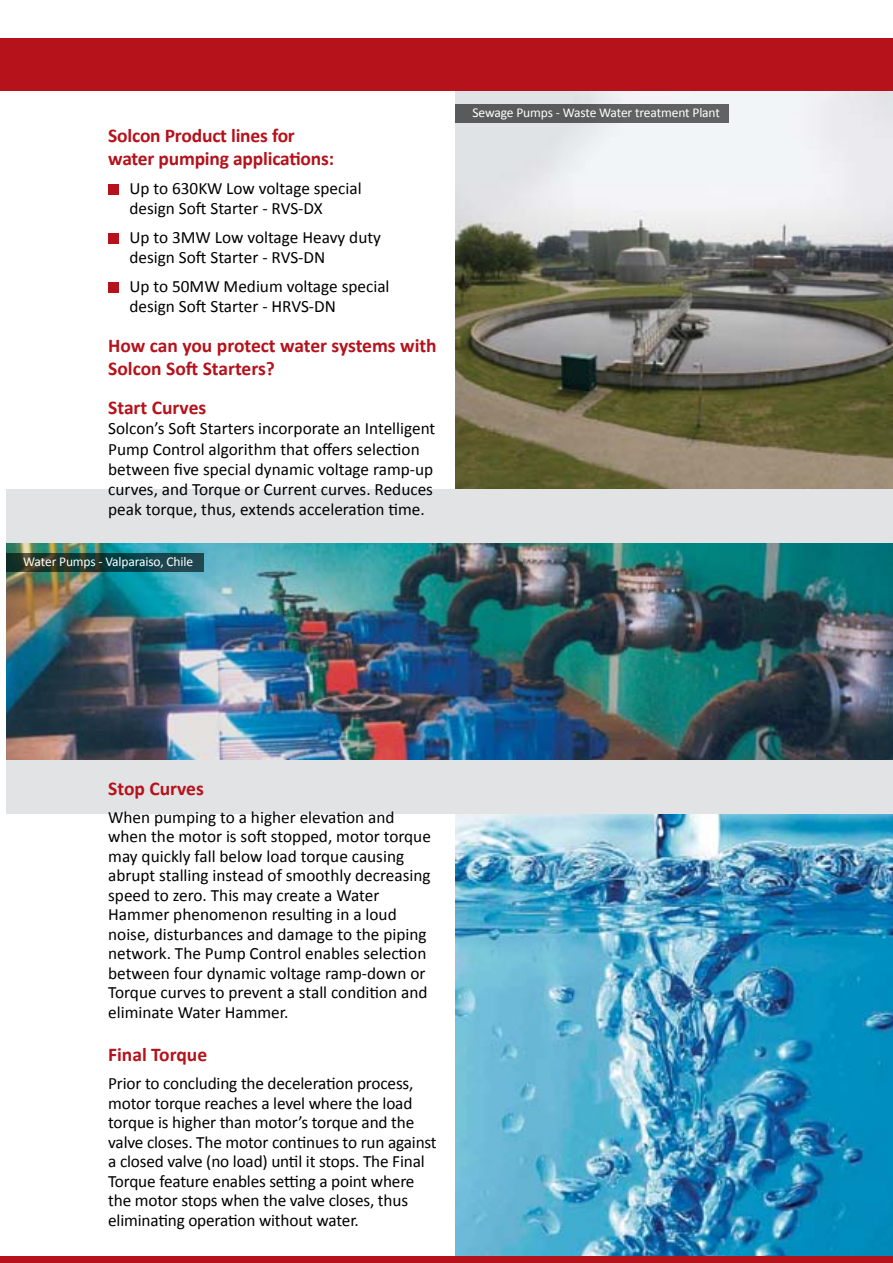
<style>
.page{position:relative;width:893px;height:1263px;background:#fff}
.page>*{position:absolute;margin:0;border:0;box-sizing:border-box;transform-origin:0 0}
.t1{font:700 19.5px/22.5px "Calibri";letter-spacing:-.01em;color:#b5121b}
.t2{font:17.25px/19.5px "Calibri";color:#000}
.t3{font:13.5px "Calibri";letter-spacing:-.01em;color:#fff}
</style>
<div class="page">
<img style="left:455px;top:90px;width:438px;height:400px">
<img style="left:455px;top:814px;width:438px;height:442px">
<img style="left:6px;top:543px;width:887px;height:217px">
<div style="left:6px;top:490px;width:887px;height:53px;background:#e2e3e4"></div>
<div style="left:6px;top:760px;width:887px;height:54px;background:#e2e3e4"></div>
<div style="left:0;top:38px;width:893px;height:52px;background:#b5121b"></div>
<div style="left:0;top:1256px;width:893px;height:7px;background:#b5121b"></div>
<div style="left:108px;top:184px;width:10px;height:10px;background:#b5121b"></div>
<div style="left:108px;top:233px;width:10px;height:10px;background:#b5121b"></div>
<div style="left:108px;top:282px;width:10px;height:10px;background:#b5121b"></div>
<svg style="left:6px;top:554px;width:197px;height:18px;background:#1a3d39"></svg>
<div style="left:455px;top:104px;width:274px;height:18px;background:#5b5c5e"></div>
<p class="t1" style="left:108px;top:124px;width:227px">Solcon Product lines for water pumping applications:</p>
<p class="t2" style="left:129px;top:178px;width:234px;line-height:20.2px">Up to 630KW Low voltage special design Soft Starter - RVS-DX</p>
<p class="t2" style="left:129px;top:227px;width:253px;line-height:20.2px">Up to 3MW Low voltage Heavy duty design Soft Starter - RVS-DN</p>
<p class="t2" style="left:129px;top:276px;width:262px;line-height:20.2px">Up to 50MW Medium voltage special design Soft Starter - HRVS-DN</p>
<p class="t1" style="left:108px;top:334px;width:330px">How can you protect water systems with<br>Solcon Soft Starters?</p>
<p class="t1" style="left:108px;top:396px;width:100px">Start Curves</p>
<p class="t2" style="left:108px;top:418px;width:329px;line-height:20.2px">Solcon’s Soft Starters incorporate an Intelligent Pump Control algorithm that offers selection between five special dynamic voltage ramp-up curves, and Torque or Current curves. Reduces peak torque, thus, extends acceleration time.</p>
<p class="t3" style="left:23px;top:553px;width:171px">Water Pumps - Valparaiso, Chile</p>
<p class="t3" style="left:472px;top:104px;width:249px">Sewage Pumps - Waste Water treatment Plant</p>
<p class="t1" style="left:108px;top:777px;width:97px">Stop Curves</p>
<p class="t2" style="left:108px;top:807px;width:324px">When pumping to a higher elevation and when the motor is soft stopped, motor torque may quickly fall below load torque causing abrupt stalling instead of smoothly decreasing speed to zero. This may create a Water Hammer phenomenon resulting in a loud noise, disturbances and damage to the piping network. The Pump Control enables selection between four dynamic voltage ramp-down or Torque curves to prevent a stall condition and eliminate Water Hammer.</p>
<p class="t1" style="left:108px;top:1043px;width:100px">Final Torque</p>
<p class="t2" style="left:108px;top:1074px;width:330px">Prior to concluding the deceleration process, motor torque reaches a level where the load torque is higher than motor’s torque and the valve closes. The motor continues to run against a closed valve (no load) until it stops. The Final Torque feature enables setting a point where the motor stops when the valve closes, thus eliminating operation without water.</p>
</div>
